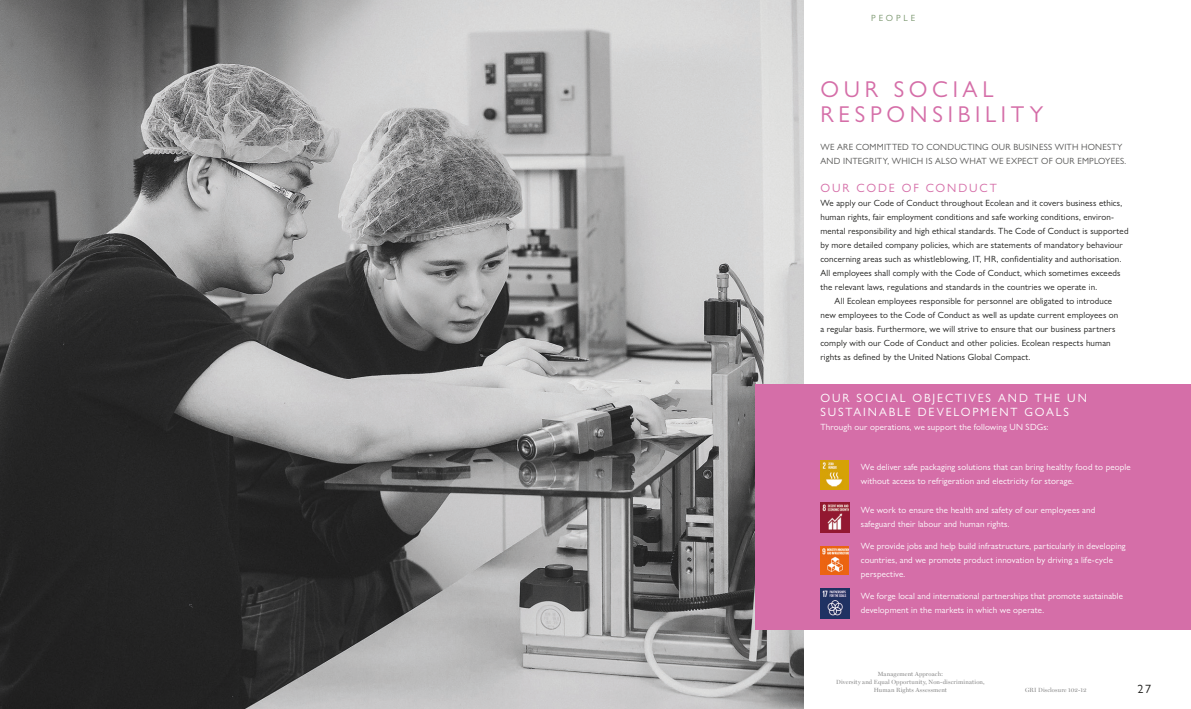
<style>
.page{position:relative;width:1191px;height:709px;background:#fff}
.page>*{position:absolute;margin:0;border:0;box-sizing:border-box;transform-origin:0 0}
.t1{font:23px/25px "Gill Sans Nova";letter-spacing:.205em;color:#d56ea8}
.t2{font:12px/14px "Gill Sans Nova";letter-spacing:.155em;color:#fff}
.t3{font:12px "Gill Sans Nova";letter-spacing:.155em;color:#d56ea8}
.t4{font:12px "Gill Sans Nova";color:#1d1d1b}
.t5{font:9px/14px "Gill Sans Nova";letter-spacing:.015em;color:#1d1d1b}
.t6{font:9px/14px "Gill Sans Nova";letter-spacing:.015em;color:#fff}
.t7{font:9px/14px "Gill Sans Nova";letter-spacing:.025em;color:#575756}
.t8{font:9px "Gill Sans Nova";letter-spacing:.305em;color:#7b976f}
.t9{font:6px "Miller Display";letter-spacing:.025em;color:#878787}
</style>
<div class="page">
<img style="left:0;top:0;width:803px;height:709px">
<div style="left:755px;top:384px;width:436px;height:246px;background:#d56ea8"></div>
<img style="left:820px;top:460px;width:29px;height:29px">
<img style="left:820px;top:503px;width:29px;height:29px">
<img style="left:820px;top:546px;width:29px;height:29px">
<img style="left:820px;top:589px;width:29px;height:29px">
<p class="t8" style="left:871px;top:13px;width:45px">PEOPLE</p>
<p class="t1" style="left:820px;top:76px;width:224px">OUR SOCIAL<br>RESPONSIBILITY</p>
<p class="t7" style="left:820px;top:140px;width:307px">WE ARE COMMITTED TO CONDUCTING OUR BUSINESS WITH HONESTY<br>AND INTEGRITY, WHICH IS ALSO WHAT WE EXPECT OF OUR EMPLOYEES.</p>
<p class="t3" style="left:820px;top:180px;width:178px">OUR CODE OF CONDUCT</p>
<p class="t5" style="left:820px;top:196px;width:309px">We apply our Code of Conduct throughout Ecolean and it covers business ethics, human rights, fair employment conditions and safe working conditions, environ&shy;mental responsibility and high ethical standards. The Code of Conduct is supported by more detailed company policies, which are statements of mandatory behaviour concerning areas such as whistleblowing, IT, HR, confidentiality and authorisation.<br>All employees shall comply with the Code of Conduct, which sometimes exceeds the relevant laws, regulations and standards in the countries we operate in.</p>
<p class="t5" style="left:820px;top:294px;width:299px;text-indent:14px">All Ecolean employees responsible for personnel are obligated to introduce new employees to the Code of Conduct as well as update current employees on a regular basis. Furthermore, we will strive to ensure that our business partners comply with our Code of Conduct and other policies. Ecolean respects human rights as defined by the United Nations Global Compact.</p>
<p class="t2" style="left:820px;top:391px;width:268px">OUR SOCIAL OBJECTIVES AND THE UN<br>SUSTAINABLE DEVELOPMENT GOALS</p>
<p class="t6" style="left:820px;top:420px;width:230px">Through our operations, we support the following UN SDGs:</p>
<p class="t6" style="left:861px;top:459px;width:271px">We deliver safe packaging solutions that can bring healthy food to people without access to refrigeration and electricity for storage.</p>
<p class="t6" style="left:861px;top:502px;width:236px">We work to ensure the health and safety of our employees and safeguard their labour and human rights.</p>
<p class="t6" style="left:861px;top:539px;width:266px">We provide jobs and help build infrastructure, particularly in developing countries, and we promote product innovation by driving a life-cycle perspective.</p>
<p class="t6" style="left:861px;top:589px;width:264px">We forge local and international partnerships that promote sustainable development in the markets in which we operate.</p>
<p class="t9" style="left:877px;top:670px;width:67px">Management Approach:</p>
<p class="t9" style="left:836px;top:678px;width:150px">Diversity and Equal Opportunity, Non-discrimination,</p>
<p class="t9" style="left:874px;top:686px;width:75px">Human Rights Assessment</p>
<p class="t9" style="left:1025px;top:686px;width:63px">GRI Disclosure 102-12</p>
<h2 class="t4" style="left:1137px;top:681px;width:15px">27</h2>
</div>
